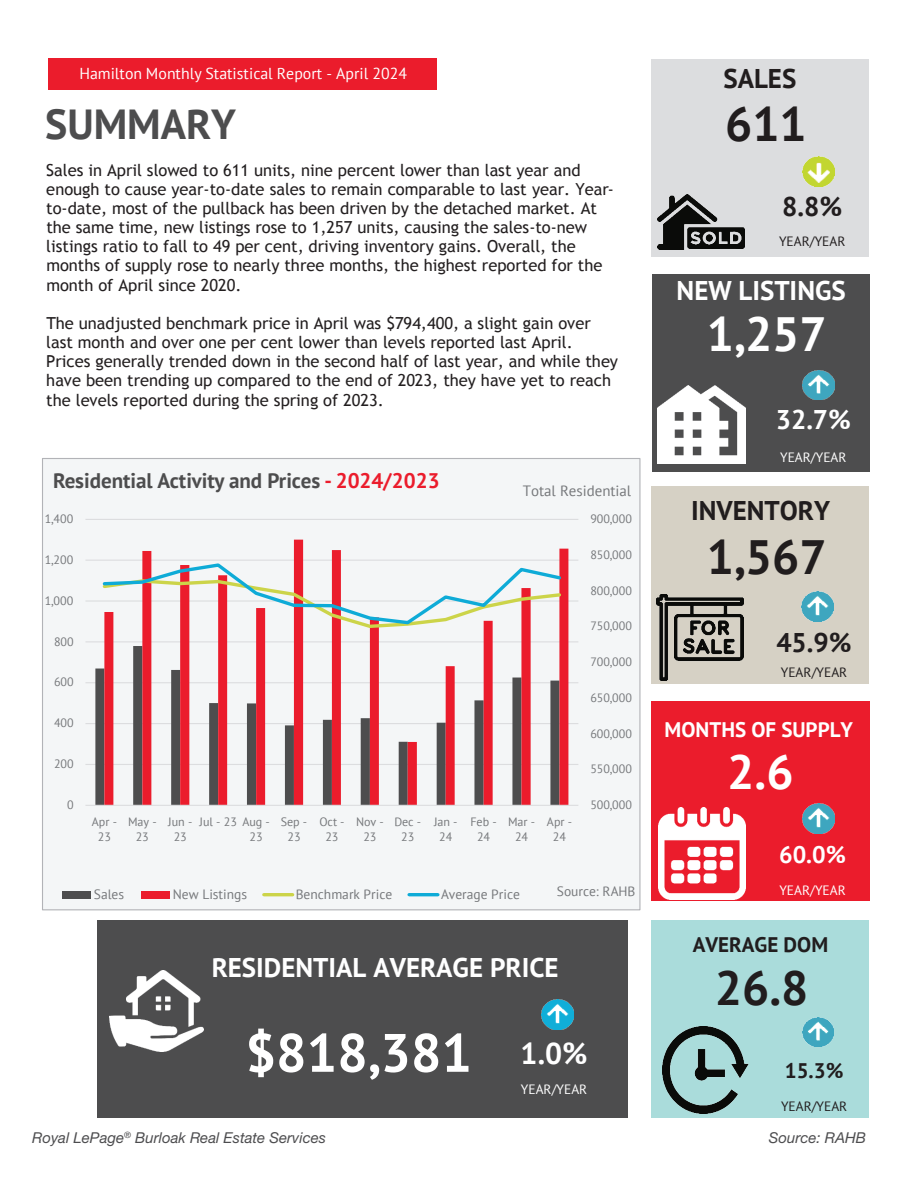
<style>
.page{position:relative;width:918px;height:1188px;background:#fff}
.page>*{position:absolute;margin:0;border:0;box-sizing:border-box;transform-origin:0 0}
.t1{font:700 54px "PT Sans";color:#fff}
.t2{font:700 48.15px "PT Sans";color:#211d1e}
.t3{font:700 48px "PT Sans";color:#fff}
.t4{font:700 48px "PT Sans";color:#211d1e}
.t5{font:700 42px "PT Sans";color:#4d4d4e}
.t6{font:700 30px "PT Sans";color:#fff}
.t7{font:700 27px "PT Sans";color:#fff}
.t8{font:700 27px "PT Sans";color:#211d1e}
.t9{font:700 24px "PT Sans";color:#fff}
.t10{font:700 21px "PT Sans";color:#4d4d4e}
.t11{font:700 21px "PT Sans";color:#211d1e}
.t12{font:700 21px "PT Sans";color:#fff}
.t13{font:16.5px/19.2px "Trebuchet MS";color:#231f20}
.t14{font:15.9px "PT Sans";color:#fff}
.t15{font:italic 15px "Helvetica Neue LT Pro";color:#4d4d4f}
.t16{font:15px "PT Sans";color:#76787b}
.t17{font:13.5px "PT Sans";color:#76787b}
.t18{font:13.5px "PT Sans";color:#211d1e}
.t19{font:13.5px "PT Sans";color:#fff}
.t20{font:12.15px "PT Sans";color:#76787b}
.t21{font:12px/15.5px "PT Sans";letter-spacing:-.005em;color:#76787b;text-align:center}
.s1{color:#eb1c2c}
</style>
<div class="page">
<div style="left:48px;top:58px;width:388px;height:31px;background:#eb1c2c"></div>
<div style="left:651px;top:701px;width:219px;height:200px;background:#eb1c2c"></div>
<div style="left:651px;top:59px;width:218px;height:198px;background:#dcdddf"></div>
<div style="left:652px;top:274px;width:217px;height:198px;background:#4d4d4e"></div>
<div style="left:651px;top:486px;width:217px;height:198px;background:#d6d1c5"></div>
<div style="left:651px;top:920px;width:217px;height:198px;background:#aadcdb"></div>
<div style="left:97px;top:920px;width:530px;height:198px;background:#4d4d4e"></div>
<div style="left:43px;top:459px;width:597px;height:451px;background:#f4f6f7"></div>
<hr style="left:85px;top:764px;width:493px;height:1px;background:#dcdddf">
<hr style="left:85px;top:723px;width:493px;height:1px;background:#dcdddf">
<hr style="left:85px;top:682px;width:493px;height:1px;background:#dcdddf">
<hr style="left:85px;top:641px;width:493px;height:1px;background:#dcdddf">
<hr style="left:85px;top:600px;width:493px;height:2px;background:#dcdddf">
<hr style="left:85px;top:560px;width:493px;height:1px;background:#dcdddf">
<hr style="left:85px;top:519px;width:493px;height:1px;background:#dcdddf">
<svg style="left:104px;top:540px;width:464px;height:265px"></svg>
<hr style="left:85px;top:805px;width:493px;height:1px;background:#dcdddf">
<svg style="left:101px;top:562px;width:462px;height:68px"></svg>
<div style="left:62px;top:891px;width:29px;height:8px;background:#4d4d4e"></div>
<div style="left:141px;top:891px;width:29px;height:8px;background:#eb1c2c"></div>
<hr style="left:264px;top:893px;width:29px;height:3px;background:#ccd449">
<hr style="left:409px;top:893px;width:29px;height:3px;background:#0eabd7">
<img style="left:542px;top:1000px;width:32px;height:29px">
<img style="left:658px;top:194px;width:87px;height:55px">
<img style="left:658px;top:385px;width:87px;height:79px">
<img style="left:656px;top:595px;width:88px;height:86px">
<img style="left:658px;top:807px;width:87px;height:93px">
<img style="left:662px;top:1026px;width:87px;height:87px">
<img style="left:110px;top:971px;width:94px;height:80px">
<img style="left:802px;top:1018px;width:32px;height:29px">
<img style="left:802px;top:370px;width:32px;height:30px">
<img style="left:803px;top:157px;width:31px;height:29px">
<img style="left:802px;top:592px;width:31px;height:29px">
<img style="left:802px;top:804px;width:32px;height:29px">
<p class="t14" style="left:79px;top:63px;width:329px">Hamilton Monthly Statistical Report - April 2024</p>
<h3 class="t5" style="left:45px;top:97px;width:192px">SUMMARY</h3>
<p class="t13" style="left:46px;top:160px;width:569px">Sales in April slowed to 611 units, nine percent lower than last year and enough to cause year-to-date sales to remain comparable to last year. Year&shy;to-date, most of the pullback has been driven by the detached market. At the same time, new listings rose to 1,257 units, causing the sales-to-new listings ratio to fall to 49 per cent, driving inventory gains. Overall, the months of supply rose to nearly three months, the highest reported for the month of April since 2020.</p>
<p class="t13" style="left:46px;top:314px;width:573px">The unadjusted benchmark price in April was $794,400, a slight gain over last month and over one per cent lower than levels reported last April.<br>Prices generally trended down in the second half of last year, and while they have been trending up compared to the end of 2023, they have yet to reach the levels reported during the spring of 2023.</p>
<p class="t10" style="left:53px;top:466px;width:388px">Residential Activity and Prices <span class="s1">- 2024/2023</span></p>
<p class="t21" style="left:45px;top:511px;width:30px">1,400</p>
<p class="t21" style="left:45px;top:552px;width:30px">1,200</p>
<p class="t20" style="left:45px;top:593px;width:30px">1,000</p>
<p class="t21" style="left:54px;top:633px;width:21px">800</p>
<p class="t21" style="left:54px;top:674px;width:21px">600</p>
<p class="t21" style="left:54px;top:715px;width:21px">400</p>
<p class="t21" style="left:54px;top:756px;width:21px">200</p>
<p class="t21" style="left:67px;top:797px;width:8px">0</p>
<p class="t16" style="left:523px;top:481px;width:110px">Total Residential</p>
<p class="t21" style="left:590px;top:511px;width:43px">900,000</p>
<p class="t21" style="left:590px;top:547px;width:43px">850,000</p>
<p class="t21" style="left:590px;top:582px;width:43px">800,000</p>
<p class="t21" style="left:590px;top:618px;width:43px">750,000</p>
<p class="t21" style="left:590px;top:654px;width:43px">700,000</p>
<p class="t21" style="left:590px;top:690px;width:43px">650,000</p>
<p class="t21" style="left:590px;top:725px;width:43px">600,000</p>
<p class="t21" style="left:590px;top:761px;width:43px">550,000</p>
<p class="t21" style="left:590px;top:797px;width:43px">500,000</p>
<p class="t21" style="left:92px;top:814px;width:27px">Apr -<br>23</p>
<p class="t21" style="left:128px;top:814px;width:30px">May -<br>23</p>
<p class="t21" style="left:168px;top:814px;width:26px">Jun -<br>23</p>
<p class="t21" style="left:250px;top:814px;width:22px;text-align:left;text-indent:-50px">Jul - 23 Aug -<br>23</p>
<p class="t21" style="left:281px;top:814px;width:28px">Sep -<br>23</p>
<p class="t21" style="left:319px;top:814px;width:27px">Oct -<br>23</p>
<p class="t21" style="left:356px;top:814px;width:29px">Nov -<br>23</p>
<p class="t21" style="left:394px;top:814px;width:28px">Dec -<br>23</p>
<p class="t21" style="left:434px;top:814px;width:25px">Jan -<br>24</p>
<p class="t21" style="left:471px;top:814px;width:28px">Feb -<br>24</p>
<p class="t21" style="left:508px;top:814px;width:29px">Mar -<br>24</p>
<p class="t21" style="left:547px;top:814px;width:27px">Apr -<br>24</p>
<p class="t17" style="left:94px;top:885px;width:32px">Sales</p>
<p class="t17" style="left:173px;top:885px;width:76px">New Listings</p>
<p class="t17" style="left:296px;top:885px;width:98px">Benchmark Price</p>
<p class="t17" style="left:441px;top:885px;width:80px">Average Price</p>
<p class="t17" style="left:557px;top:882px;width:80px">Source: RAHB</p>
<h3 class="t7" style="left:212px;top:950px;width:349px">RESIDENTIAL AVERAGE PRICE</h3>
<h1 class="t1" style="left:245px;top:1017px;width:228px">$818,381</h1>
<h3 class="t6" style="left:521px;top:1034px;width:68px">1.0%</h3>
<p class="t19" style="left:521px;top:1081px;width:68px">YEAR/YEAR</p>
<h3 class="t8" style="left:724px;top:60px;width:74px">SALES</h3>
<h3 class="t4" style="left:725px;top:92px;width:83px">611</h3>
<h3 class="t8" style="left:782px;top:188px;width:62px">8.8%</h3>
<p class="t18" style="left:779px;top:233px;width:68px">YEAR/YEAR</p>
<h3 class="t7" style="left:677px;top:272px;width:171px">NEW LISTINGS</h3>
<h3 class="t3" style="left:707px;top:303px;width:121px">1,257</h3>
<h3 class="t7" style="left:776px;top:402px;width:77px">32.7%</h3>
<p class="t19" style="left:780px;top:449px;width:68px">YEAR/YEAR</p>
<h3 class="t8" style="left:691px;top:492px;width:141px">INVENTORY</h3>
<h2 class="t2" style="left:707px;top:525px;width:121px">1,567</h2>
<h3 class="t8" style="left:776px;top:624px;width:77px">45.9%</h3>
<p class="t18" style="left:781px;top:663px;width:68px">YEAR/YEAR</p>
<p class="t12" style="left:665px;top:715px;width:190px">MONTHS OF SUPPLY</p>
<h3 class="t3" style="left:727px;top:741px;width:68px">2.6</h3>
<h3 class="t9" style="left:779px;top:839px;width:68px">60.0%</h3>
<p class="t19" style="left:779px;top:881px;width:68px">YEAR/YEAR</p>
<p class="t11" style="left:693px;top:931px;width:137px">AVERAGE DOM</p>
<h3 class="t4" style="left:715px;top:956px;width:95px">26.8</h3>
<p class="t11" style="left:785px;top:1056px;width:60px">15.3%</p>
<p class="t18" style="left:781px;top:1098px;width:68px">YEAR/YEAR</p>
<p class="t15" style="left:32px;top:1129px;width:295px">Royal LePage<sup>®</sup> Burloak Real Estate Services</p>
<p class="t15" style="left:769px;top:1129px;width:99px">Source: RAHB</p>
</div>
